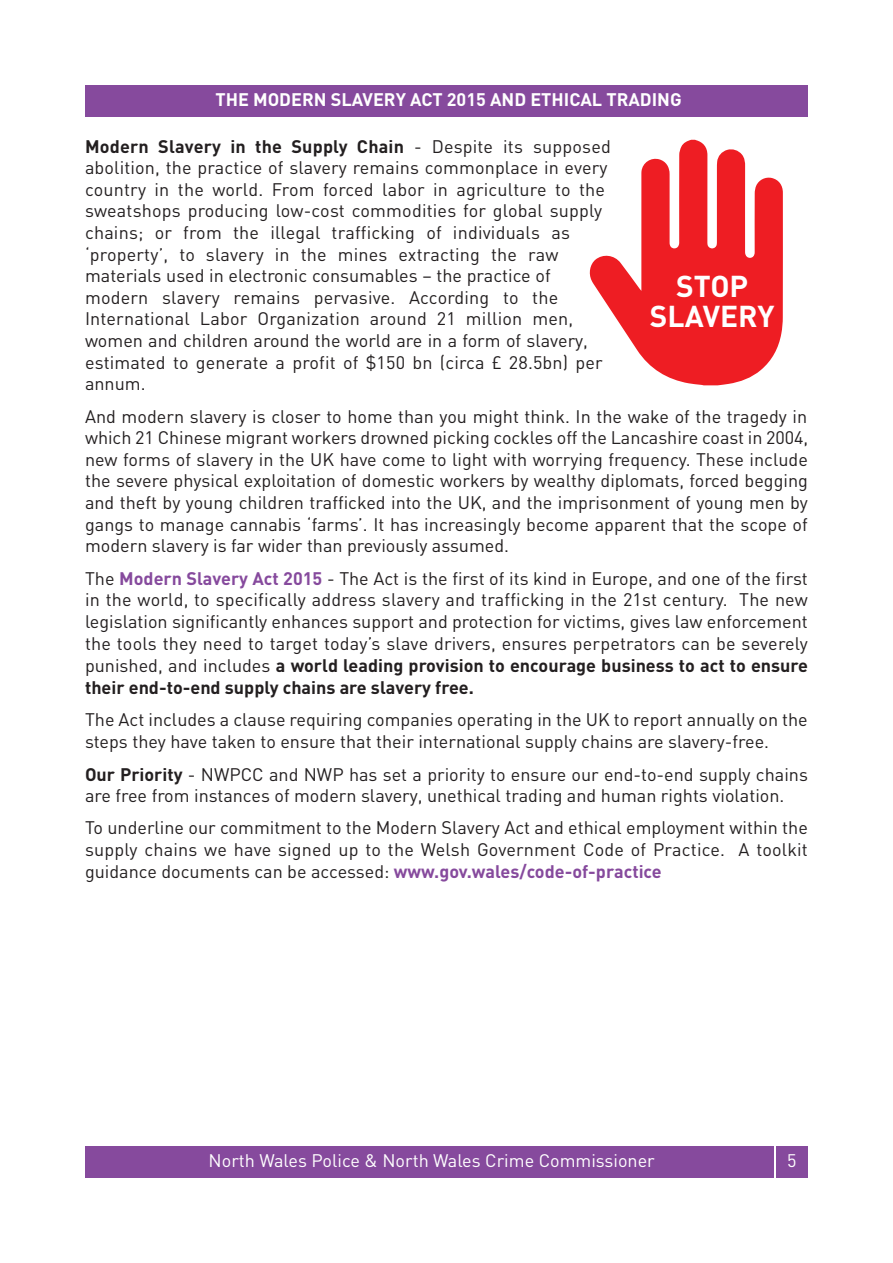
<style>
.page{position:relative;width:893px;height:1263px;background:#fff}
.page>*{position:absolute;margin:0;border:0;box-sizing:border-box;transform-origin:0 0}
.t1{font:700 29.85px/29.8px "DIN";color:#fff;text-align:center}
.t2{font:18px/21.6px "DIN";color:#231f20}
.t3{font:18px "DIN";color:#fff}
.t4{font:700 18px "DIN";color:#fff}
.s1{font-weight:700}
.s2{font-weight:700;color:#864a9d}
</style>
<div class="page">
<div style="left:85px;top:85px;width:723px;height:32px;background:#864a9d"></div>
<div style="left:85px;top:1146px;width:689px;height:32px;background:#864a9d"></div>
<div style="left:776px;top:1146px;width:32px;height:32px;background:#864a9d"></div>
<svg style="left:589px;top:140px;width:194px;height:245px;fill:#ee1d23"></svg>
<p class="t4" style="left:215px;top:90px;width:468px">THE MODERN SLAVERY ACT 2015 AND ETHICAL TRADING</p>
<p class="t2" style="left:85px;top:136px;width:527px"><span class="s1">Modern Slavery in the Supply Chain</span> - Despite its supposed abolition, the practice of slavery remains commonplace in every country in the world. From forced labor in agriculture to the sweatshops producing low-cost commodities for global supply chains; or from the illegal trafficking of individuals as ‘property’, to slavery in the mines extracting the raw materials used in electronic consumables – the practice of modern slavery remains pervasive. According to the International Labor Organization around 21 million men, women and children around the world are in a form of slavery, estimated to generate a profit of $150 bn (circa £ 28.5bn) per annum.</p>
<p class="t2" style="left:85px;top:405px;width:725px;text-align:justify">And modern slavery is closer to home than you might think. In the wake of the tragedy in which 21 Chinese migrant workers drowned picking cockles off the Lancashire coast in 2004, new forms of slavery in the UK have come to light with worrying frequency. These include the severe physical exploitation of domestic workers by wealthy diplomats, forced begging and theft by young children trafficked into the UK, and the imprisonment of young men by gangs to manage cannabis ‘farms’. It has increasingly become apparent that the scope of modern slavery is far wider than previously assumed.</p>
<p class="t2" style="left:85px;top:568px;width:724px;text-align:justify">The <span class="s2">Modern Slavery Act 2015</span> - The Act is the first of its kind in Europe, and one of the first in the world, to specifically address slavery and trafficking in the 21st century. The new legislation significantly enhances support and protection for victims, gives law enforcement the tools they need to target today’s slave drivers, ensures perpetrators can be severely punished, and includes <span class="s1">a world leading provision to encourage business to act to ensure their end-to-end supply chains are slavery free.</span></p>
<p class="t2" style="left:85px;top:709px;width:724px">The Act includes a clause requiring companies operating in the UK to report annually on the steps they have taken to ensure that their international supply chains are slavery-free.</p>
<p class="t2" style="left:85px;top:763px;width:724px"><span class="s1">Our Priority</span> - NWPCC and NWP has set a priority to ensure our end-to-end supply chains are free from instances of modern slavery, unethical trading and human rights violation.</p>
<p class="t2" style="left:85px;top:817px;width:724px;text-align:justify">To underline our commitment to the Modern Slavery Act and ethical employment within the supply chains we have signed up to the Welsh Government Code of Practice. A toolkit guidance documents can be accessed: <span class="s2">www.gov.wales/code-of-practice</span></p>
<h1 class="t1" style="left:650px;top:272px;width:126px">STOP<br>SLAVERY</h1>
<p class="t3" style="left:209px;top:1150px;width:448px">North Wales Police &amp; North Wales Crime Commissioner</p>
<p class="t3" style="left:787px;top:1150px;width:11px">5</p>
</div>
